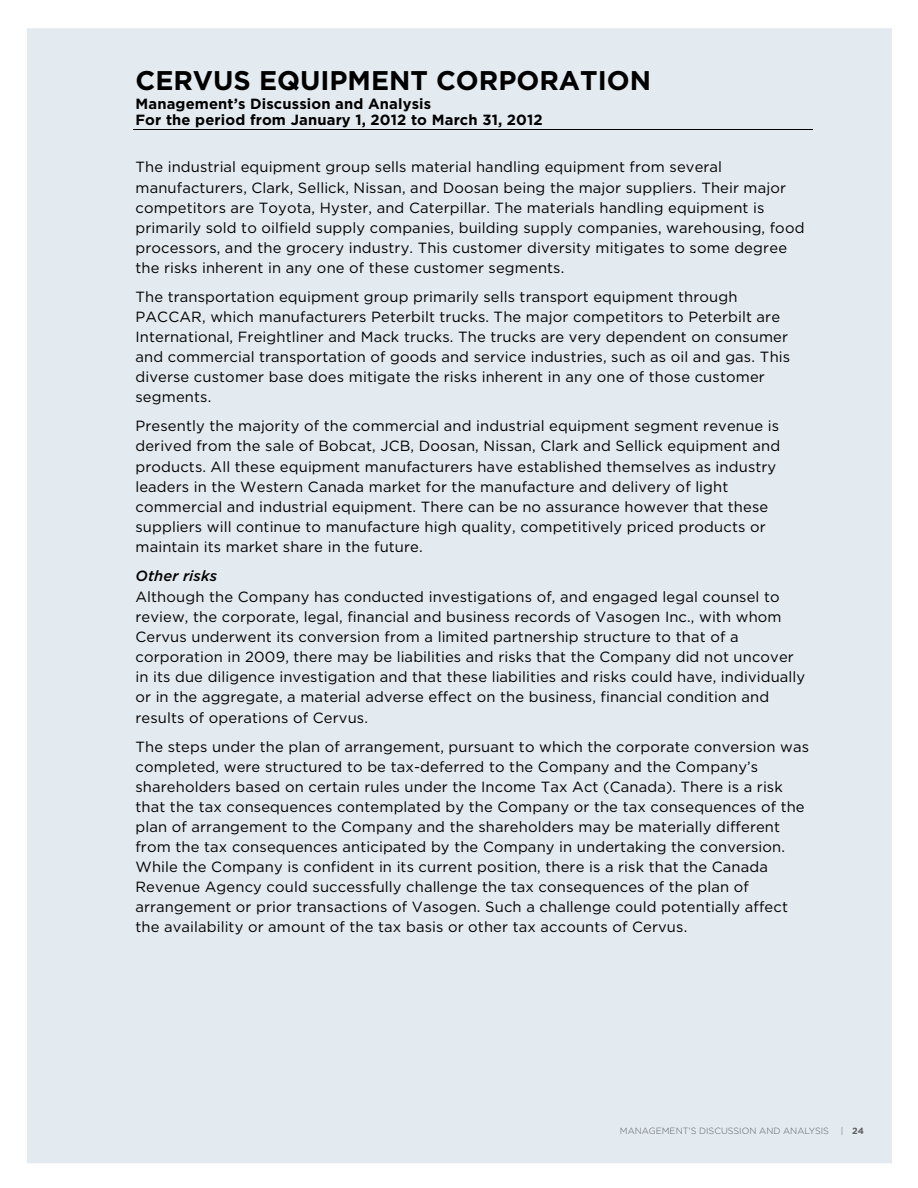
<style>
.page{position:relative;width:918px;height:1188px;background:#fff}
.page>*{position:absolute;margin:0;border:0;box-sizing:border-box;transform-origin:0 0}
.t1{font:700 27px "Gotham";color:#000}
.t2{font:14.7px/20.1px "Gotham";letter-spacing:.01em;color:#000}
.t3{font:700 14.7px/16.5px "Gotham";letter-spacing:.01em;color:#000}
.t4{font:italic 500 14.7px "Gotham";letter-spacing:.01em;color:#000}
.t5{font:300 9px "Gotham";color:#5f6062}
.t6{font:700 9px "Gotham";color:#5f6062}
.s1{font-weight:300}
</style>
<div class="page">
<hr style="left:133px;top:129px;width:680px;height:1px;background:#000">
<h1 class="t1" style="left:135px;top:64px;width:517px">CERVUS EQUIPMENT CORPORATION</h1>
<p class="t3" style="left:135px;top:95px;width:409px">Management’s Discussion and Analysis<br>For the period from January 1, 2012 to March 31, 2012</p>
<p class="t2" style="left:135px;top:157px;width:671px">The industrial equipment group sells material handling equipment from several manufacturers, Clark, Sellick, Nissan, and Doosan being the major suppliers. Their major competitors are Toyota, Hyster, and Caterpillar. The materials handling equipment is primarily sold to oilfield supply companies, building supply companies, warehousing, food processors, and the grocery industry. This customer diversity mitigates to some degree the risks inherent in any one of these customer segments.</p>
<p class="t2" style="left:135px;top:287px;width:656px">The transportation equipment group primarily sells transport equipment through PACCAR, which manufacturers Peterbilt trucks. The major competitors to Peterbilt are International, Freightliner and Mack trucks. The trucks are very dependent on consumer and commercial transportation of goods and service industries, such as oil and gas. This diverse customer base does mitigate the risks inherent in any one of those customer segments.</p>
<p class="t2" style="left:135px;top:416px;width:646px">Presently the majority of the commercial and industrial equipment segment revenue is derived from the sale of Bobcat, JCB, Doosan, Nissan, Clark and Sellick equipment and products. All these equipment manufacturers have established themselves as industry leaders in the Western Canada market for the manufacture and delivery of light commercial and industrial equipment. There can be no assurance however that these suppliers will continue to manufacture high quality, competitively priced products or maintain its market share in the future.</p>
<p class="t4" style="left:135px;top:568px;width:83px">Other risks</p>
<p class="t2" style="left:135px;top:586px;width:671px">Although the Company has conducted investigations of, and engaged legal counsel to review, the corporate, legal, financial and business records of Vasogen Inc., with whom Cervus underwent its conversion from a limited partnership structure to that of a corporation in 2009, there may be liabilities and risks that the Company did not uncover in its due diligence investigation and that these liabilities and risks could have, individually or in the aggregate, a material adverse effect on the business, financial condition and results of operations of Cervus.</p>
<p class="t2" style="left:135px;top:736px;width:675px">The steps under the plan of arrangement, pursuant to which the corporate conversion was completed, were structured to be tax-deferred to the Company and the Company’s shareholders based on certain rules under the Income Tax Act (Canada). There is a risk that the tax consequences contemplated by the Company or the tax consequences of the plan of arrangement to the Company and the shareholders may be materially different from the tax consequences anticipated by the Company in undertaking the conversion.<br>While the Company is confident in its current position, there is a risk that the Canada Revenue Agency could successfully challenge the tax consequences of the plan of arrangement or prior transactions of Vasogen. Such a challenge could potentially affect the availability or amount of the tax basis or other tax accounts of Cervus.</p>
<p class="t5" style="left:620px;top:1126px;width:211px">MANAGEM ENT’S DISCUSSION AND ANALYSIS</p>
<p class="t6" style="left:841px;top:1126px;width:25px"><span class="s1">|</span> 24</p>
</div>
